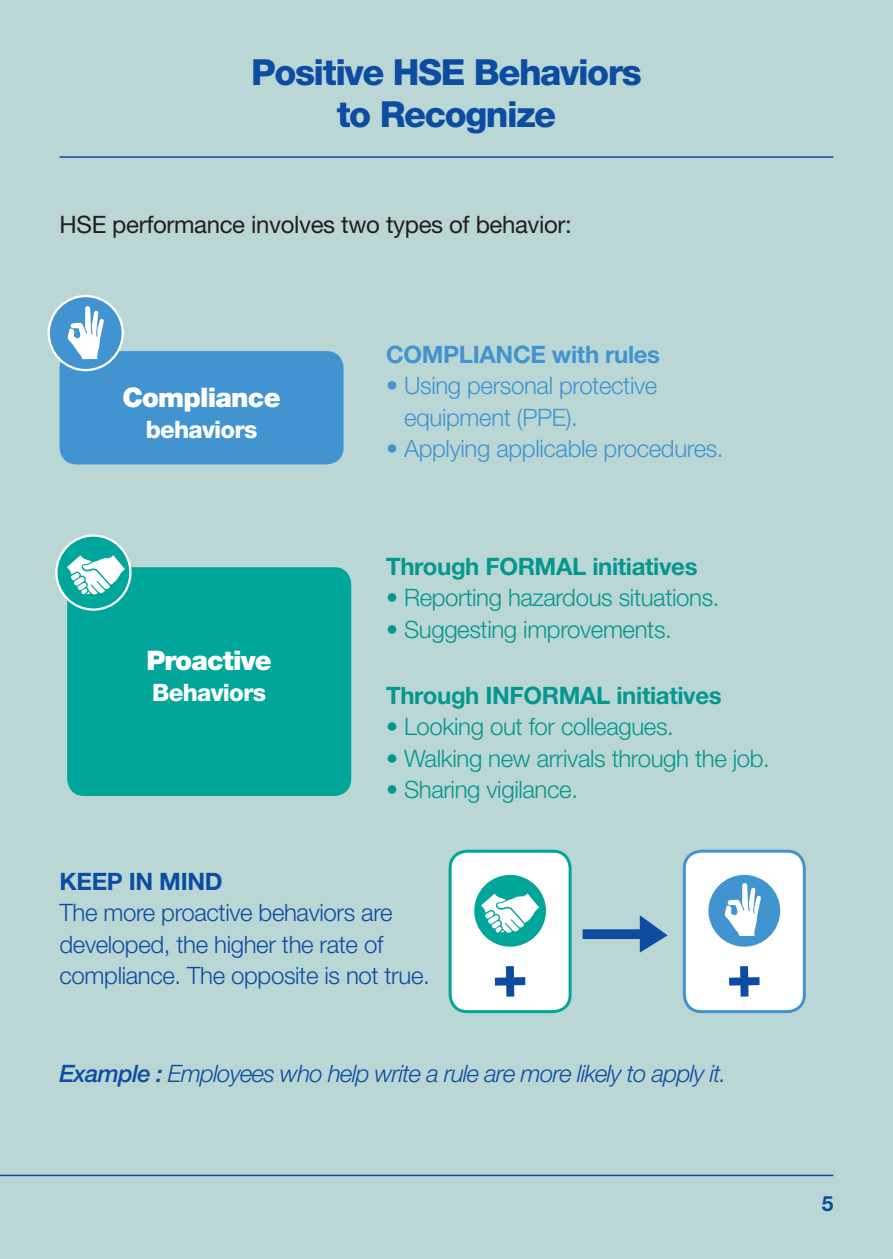
<style>
.page{position:relative;width:893px;height:1259px;background:#bad7d5}
.page>*{position:absolute;margin:0;border:0;box-sizing:border-box;transform-origin:0 0}
.t1{font:800 36px/42px "Helvetica Neue LT Std";letter-spacing:-.04em;color:#0d4da1;text-align:center}
.t2{font:900 27px "Helvetica Neue LT Std";letter-spacing:-.03em;color:#fff}
.t3{font:300 24px "Helvetica Neue LT Std";letter-spacing:-.015em;color:#04978f}
.t4{font:300 24px/31.5px "Helvetica Neue LT Std";letter-spacing:-.015em;color:#0d4da1}
.t5{font:300 24px/31.5px "Helvetica Neue LT Std";letter-spacing:-.015em;color:#4194d0}
.t6{font:italic 300 24px "Helvetica Neue LT Std";letter-spacing:-.03em;color:#0d4da1}
.t7{font:700 24px "Helvetica Neue LT Std";letter-spacing:-.015em;color:#04978f}
.t8{font:24px "Helvetica Neue LT Std";letter-spacing:-.015em;color:#231f20}
.t9{font:700 24px "Helvetica Neue LT Std";letter-spacing:-.015em;color:#4194d0}
.t10{font:800 24px "Helvetica Neue LT Std";letter-spacing:-.03em;color:#fff}
.t11{font:700 24px "Helvetica Neue LT Std";letter-spacing:-.015em;color:#0d4da1}
.t12{font:700 21px "Helvetica Neue LT Std";color:#0d4da1}
.s1{font-weight:500}
</style>
<div class="page">
<hr style="left:0;top:1174px;width:833px;height:2px;background:#0d4da1">
<div style="left:60px;top:351px;width:284px;height:113px;background:#4194d0;border-radius:17px"></div>
<div style="left:450px;top:851px;width:120px;height:160px;background:#fff;border-radius:17px"></div>
<div style="left:449px;top:849px;width:123px;height:164px;border:3px solid #00a69a;border-radius:17px"></div>
<div style="left:684px;top:851px;width:120px;height:160px;background:#fff;border-radius:17px"></div>
<div style="left:683px;top:849px;width:123px;height:164px;border:3px solid #4194d0;border-radius:17px"></div>
<hr style="left:60px;top:156px;width:773px;height:2px;background:#0d4da1">
<svg style="left:495px;top:966px;width:30px;height:30px"></svg>
<svg style="left:729px;top:966px;width:31px;height:30px"></svg>
<div style="left:49px;top:296px;width:74px;height:74px;background:#4194d0;border-radius:50%"></div>
<div style="left:48px;top:295px;width:76px;height:76px;border:2px solid #fff;border-radius:50%"></div>
<div style="left:707px;top:873px;width:74px;height:74px;background:#4194d0;border-radius:50%"></div>
<div style="left:706px;top:872px;width:76px;height:77px;border:2px solid #fff;border-radius:50%"></div>
<div style="left:473px;top:873px;width:74px;height:74px;background:#00a69a;border-radius:50%"></div>
<div style="left:472px;top:872px;width:76px;height:77px;border:2px solid #fff;border-radius:50%"></div>
<svg style="left:583px;top:915px;width:85px;height:37px"></svg>
<div style="left:67px;top:567px;width:284px;height:229px;background:#00a69a;border-radius:17px"></div>
<div style="left:56px;top:535px;width:74px;height:74px;background:#00a69a;border-radius:50%"></div>
<div style="left:55px;top:534px;width:77px;height:77px;border:2px solid #fff;border-radius:50%"></div>
<svg style="left:67px;top:555px;width:58px;height:40px"></svg>
<svg style="left:481px;top:893px;width:58px;height:40px"></svg>
<svg style="left:67px;top:306px;width:37px;height:53px"></svg>
<svg style="left:724px;top:883px;width:37px;height:53px"></svg>
<p class="t1" style="left:251px;top:51px;width:392px">Positive HSE Behaviors to Recognize</p>
<p class="t8" style="left:60px;top:210px;width:514px">HSE performance involves two types of behavior:</p>
<p class="t2" style="left:122px;top:381px;width:160px">Compliance</p>
<p class="t10" style="left:146px;top:415px;width:113px">behaviors</p>
<p class="t2" style="left:146px;top:644px;width:127px">Proactive</p>
<p class="t10" style="left:152px;top:678px;width:115px">Behaviors</p>
<p class="t9" style="left:386px;top:339px;width:276px">COMPLIANCE with rules</p>
<p class="t5" style="left:404px;top:369px;width:255px;text-indent:-18px">• Using personal protective equipment (PPE).</p>
<p class="t5" style="left:386px;top:432px;width:339px">• Applying applicable procedures.</p>
<p class="t7" style="left:386px;top:551px;width:313px">Through FORMAL initiatives</p>
<p class="t3" style="left:386px;top:583px;width:335px">• Reporting hazardous situations.</p>
<p class="t3" style="left:386px;top:615px;width:287px">• Suggesting improvements.</p>
<p class="t7" style="left:386px;top:680px;width:337px">Through INFORMAL initiatives</p>
<p class="t3" style="left:386px;top:712px;width:289px">• Looking out for colleagues.</p>
<p class="t3" style="left:386px;top:743px;width:385px">• Walking new arrivals through the job.</p>
<p class="t3" style="left:386px;top:775px;width:193px">• Sharing vigilance.</p>
<p class="t11" style="left:60px;top:866px;width:165px">KEEP IN MIND</p>
<p class="t4" style="left:60px;top:896px;width:372px">The more proactive behaviors are developed, the higher the rate of compliance. The opposite is not true.</p>
<p class="t6" style="left:60px;top:1059px;width:668px"><span class="s1">Example :</span> Employees who help write a rule are more likely to apply it.</p>
<p class="t12" style="left:822px;top:1190px;width:13px">5</p>
</div>
